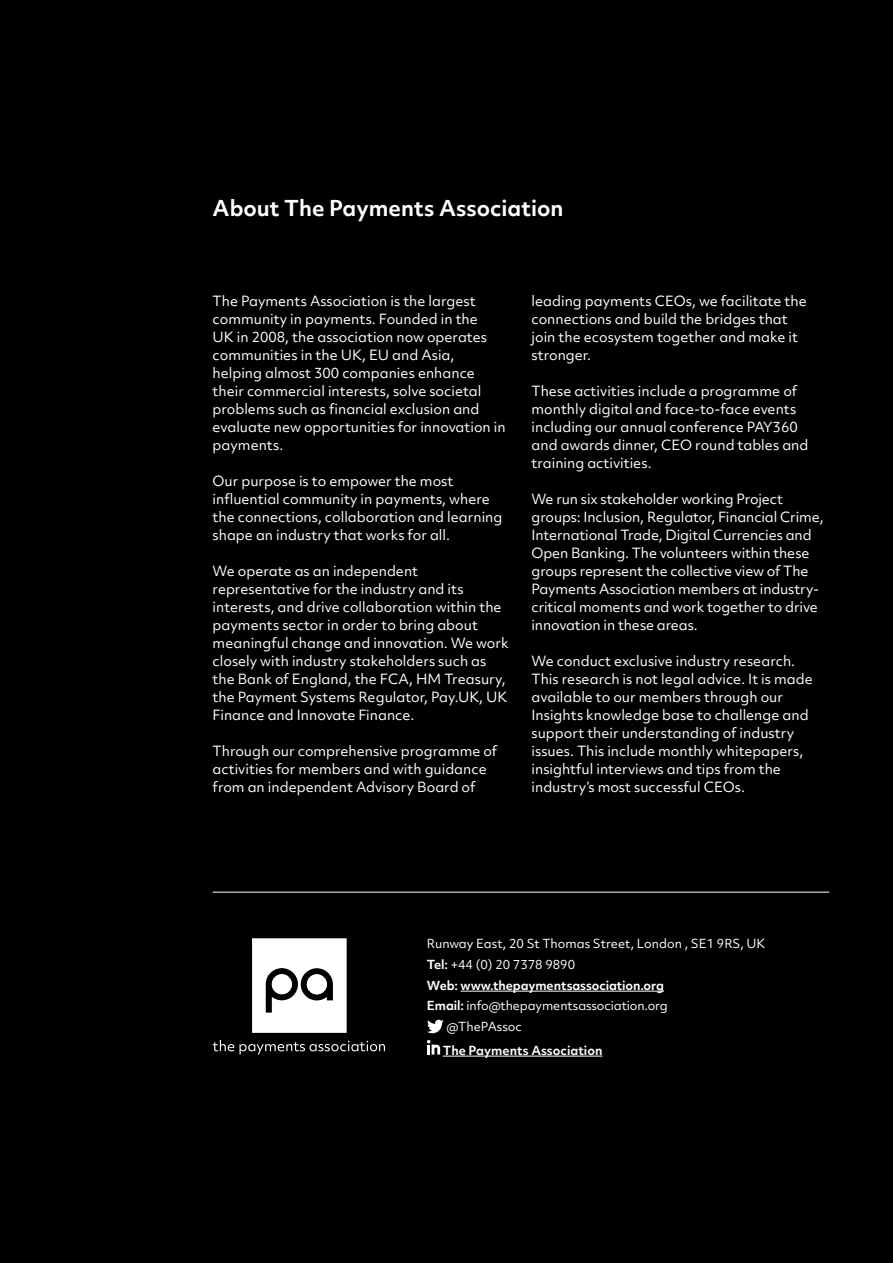
<style>
.page{position:relative;width:893px;height:1263px;background:#000}
.page>*{position:absolute;margin:0;border:0;box-sizing:border-box;transform-origin:0 0}
.t1{font:700 21px "Objektiv Mk 2";color:#fff}
.t2{font:13.5px/18px "Objektiv Mk 2";color:#fff}
.t3{font:12px "Objektiv Mk 2";color:#fff}
.t4{font:700 12px "Objektiv Mk 2";letter-spacing:-.01em;color:#fff}
.s1{font-weight:700}
</style>
<div class="page">
<hr style="left:460px;top:991px;width:204px;height:1px;background:#fff">
<hr style="left:443px;top:1056px;width:159px;height:1px;background:#fff">
<svg style="left:427px;top:1020px;width:17px;height:13px"></svg>
<svg style="left:427px;top:1040px;width:13px;height:14px"></svg>
<svg style="left:252px;top:938px;width:95px;height:95px;background:#dadada"></svg>
<div style="left:272px;top:974px;width:20px;height:20px;background:#fff;border-radius:50%"></div>
<div style="left:307px;top:974px;width:20px;height:20px;background:#fff;border-radius:50%"></div>
<svg style="left:213px;top:1040px;width:172px;height:14px"></svg>
<hr style="left:213px;top:892px;width:616px;height:1px;background:#fff">
<h1 class="t1" style="left:213px;top:193px;width:352px">About The Payments Association</h1>
<p class="t2" style="left:213px;top:292px;width:295px">The Payments Association is the largest community in payments. Founded in the<br>UK in 2008, the association now operates communities in the UK, EU and Asia, helping almost 300 companies enhance their commercial interests, solve societal problems such as financial exclusion and evaluate new opportunities for innovation in payments.</p>
<p class="t2" style="left:213px;top:472px;width:291px">Our purpose is to empower the most influential community in payments, where the connections, collaboration and learning shape an industry that works for all.</p>
<p class="t2" style="left:213px;top:562px;width:298px">We operate as an independent representative for the industry and its interests, and drive collaboration within the payments sector in order to bring about meaningful change and innovation. We work closely with industry stakeholders such as the Bank of England, the FCA, HM Treasury, the Payment Systems Regulator, Pay.UK, UK Finance and Innovate Finance.</p>
<p class="t2" style="left:213px;top:742px;width:286px">Through our comprehensive programme of activities for members and with guidance from an independent Advisory Board of</p>
<p class="t2" style="left:531px;top:292px;width:277px">leading payments CEOs, we facilitate the connections and build the bridges that join the ecosystem together and make it stronger.</p>
<p class="t2" style="left:531px;top:382px;width:278px">These activities include a programme of monthly digital and face-to-face events including our annual conference PAY360 and awards dinner, CEO round tables and training activities.</p>
<p class="t2" style="left:531px;top:490px;width:294px">We run six stakeholder working Project groups: Inclusion, Regulator, Financial Crime, International Trade, Digital Currencies and Open Banking. The volunteers within these groups represent the collective view of The Payments Association members at industry&shy;critical moments and work together to drive innovation in these areas.</p>
<p class="t2" style="left:531px;top:652px;width:283px">We conduct exclusive industry research.<br>This research is not legal advice. It is made available to our members through our Insights knowledge base to challenge and support their understanding of industry issues. This include monthly whitepapers, insightful interviews and tips from the industry’s most successful CEOs.</p>
<p class="t3" style="left:427px;top:935px;width:340px">Runway East, 20 St Thomas Street, London , SE1 9RS, UK</p>
<p class="t3" style="left:427px;top:956px;width:150px"><span class="s1">Tel:</span> +44 (0) 20 7378 9890</p>
<p class="t4" style="left:427px;top:976px;width:238px">Web: www.thepaymentsassociation.org</p>
<p class="t3" style="left:427px;top:997px;width:242px"><span class="s1">Email:</span> info@thepaymentsassociation.org</p>
<p class="t3" style="left:446px;top:1018px;width:77px">@ThePAssoc</p>
<p class="t4" style="left:443px;top:1041px;width:161px">The Payments Association</p>
</div>
